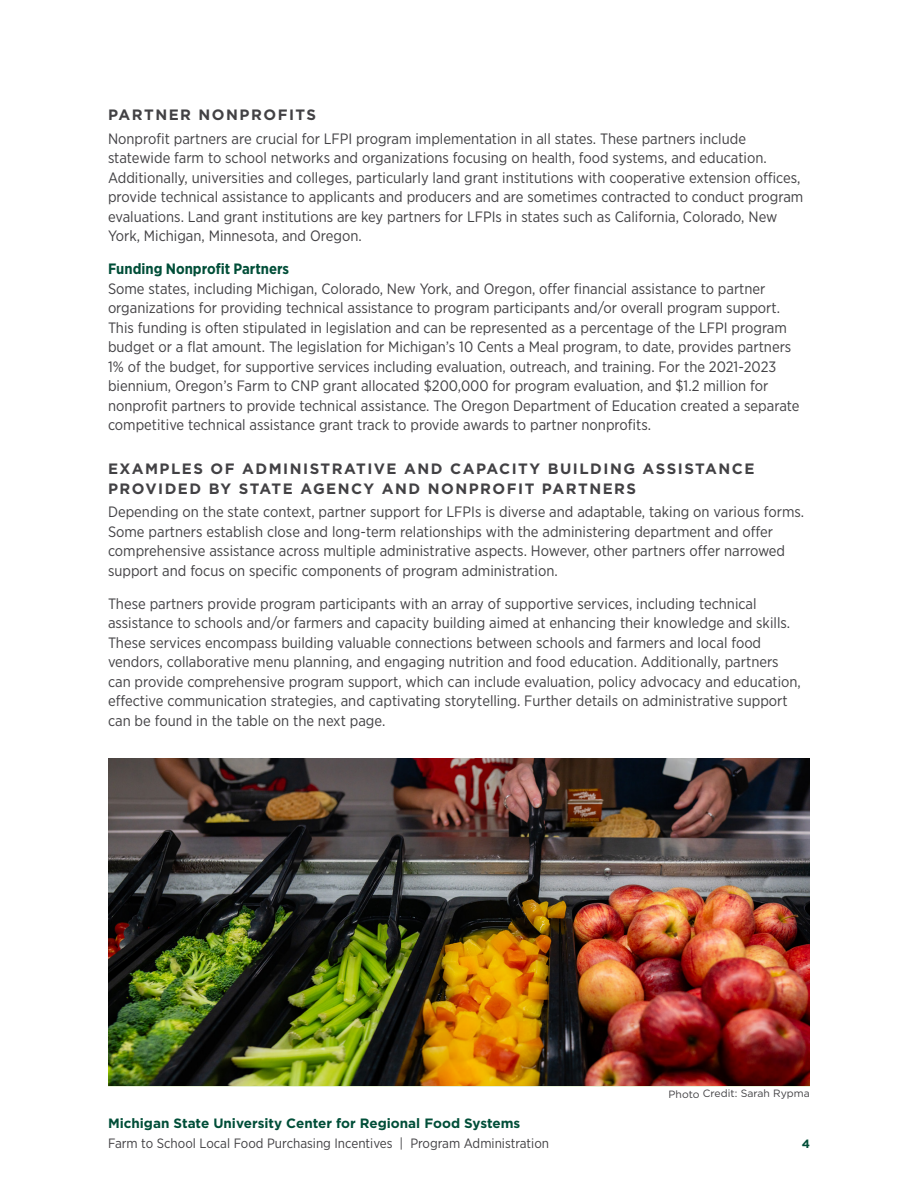
<style>
.page{position:relative;width:918px;height:1188px;background:#fff}
.page>*{position:absolute;margin:0;border:0;box-sizing:border-box;transform-origin:0 0}
.body_copy{font:15px/19.5px "Gotham Narrow";color:#424144}
.H4_-_Subhead_Alt{font:700 15px/19.5px "Gotham";letter-spacing:.1em;color:#424144}
.t1{font:13.5px "Gotham Narrow";color:#424144}
.t2{font:700 13.5px "Gotham";color:#004e38}
.t3{font:700 12px "Gotham";color:#004e38}
.Footnote___Caption___Note{font:10.5px "Gotham";color:#424144}
.s1{font-weight:700;color:#004e38}
</style>
<div class="page">
<hr style="left:108px;top:1085px;width:702px;height:2px;background:#daeac1">
<img style="left:108px;top:758px;width:702px;height:327px">
<h4 class="H4_-_Subhead_Alt" style="left:108px;top:105px;width:210px">PARTNER NONPROFITS</h4>
<p class="body_copy" style="left:108px;top:128px;width:697px">Nonprofit partners are crucial for LFPI program implementation in all states. These partners include statewide farm to school networks and organizations focusing on health, food systems, and education.<br>Additionally, universities and colleges, particularly land grant institutions with cooperative extension offices, provide technical assistance to applicants and producers and are sometimes contracted to conduct program evaluations. Land grant institutions are key partners for LFPIs in states such as California, Colorado, New York, Michigan, Minnesota, and Oregon.</p>
<p class="body_copy" style="left:108px;top:259px;width:693px"><span class="s1">Funding Nonprofit Partners<br></span>Some states, including Michigan, Colorado, New York, and Oregon, offer financial assistance to partner organizations for providing technical assistance to program participants and/or overall program support.<br>This funding is often stipulated in legislation and can be represented as a percentage of the LFPI program budget or a flat amount. The legislation for Michigan’s 10 Cents a Meal program, to date, provides partners 1% of the budget, for supportive services including evaluation, outreach, and training. For the 2021-2023 biennium, Oregon’s Farm to CNP grant allocated $200,000 for program evaluation, and $1.2 million for nonprofit partners to provide technical assistance. The Oregon Department of Education created a separate competitive technical assistance grant track to provide awards to partner nonprofits.</p>
<h4 class="H4_-_Subhead_Alt" style="left:108px;top:459px;width:648px">EXAMPLES OF ADMINISTRATIVE AND CAPACITY BUILDING ASSISTANCE<br>PROVIDED BY STATE AGENCY AND NONPROFIT PARTNERS</h4>
<p class="body_copy" style="left:108px;top:502px;width:698px">Depending on the state context, partner support for LFPIs is diverse and adaptable, taking on various forms.<br>Some partners establish close and long-term relationships with the administering department and offer comprehensive assistance across multiple administrative aspects. However, other partners offer narrowed support and focus on specific components of program administration.</p>
<p class="body_copy" style="left:108px;top:594px;width:694px">These partners provide program participants with an array of supportive services, including technical assistance to schools and/or farmers and capacity building aimed at enhancing their knowledge and skills.<br>These services encompass building valuable connections between schools and farmers and local food vendors, collaborative menu planning, and engaging nutrition and food education. Additionally, partners can provide comprehensive program support, which can include evaluation, policy advocacy and education, effective communication strategies, and captivating storytelling. Further details on administrative support can be found in the table on the next page.</p>
<p class="Footnote___Caption___Note" style="left:668px;top:1088px;width:143px;rotate:-1deg">Photo Credit: Sarah Rypma</p>
<p class="t2" style="left:108px;top:1115px;width:414px">Michigan State University Center for Regional Food Systems</p>
<p class="t1" style="left:108px;top:1135px;width:443px">Farm to School Local Food Purchasing Incentives | Program Administration</p>
<p class="t3" style="left:802px;top:1135px;width:10px">4</p>
</div>
